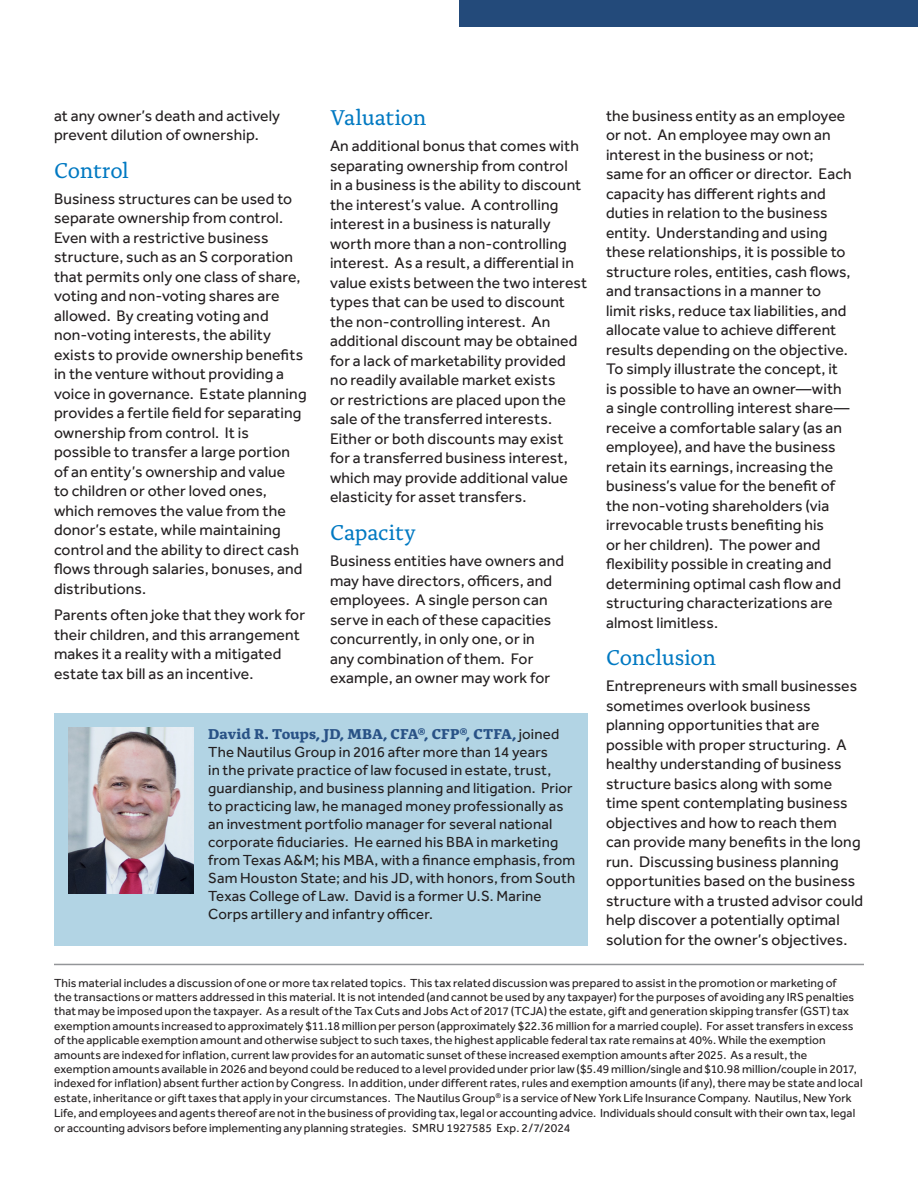
<style>
.page{position:relative;width:918px;height:1188px;background:#fff}
.page>*{position:absolute;margin:0;border:0;box-sizing:border-box;transform-origin:0 0}
.body_effra_10_12{font:22.5px "Alda Pro";letter-spacing:-.015em;color:#0079c2}
.body_effra_10_12-2{font:15.75px/19.5px "Effra Pro";letter-spacing:.01em;color:#231f20}
.t1{font:15px/18px "Effra Pro";letter-spacing:.01em;color:#231f20}
.Fine_Print{font:12px/14.5px "Effra Pro";letter-spacing:.01em;color:#231f20}
.s1{font-family:"Alda Pro";font-weight:700;color:#295286}
</style>
<div class="page">
<div style="left:459px;top:0;width:459px;height:27px;background:#234a7a"></div>
<div style="left:54px;top:713px;width:534px;height:233px;background:#b2d4e4"></div>
<img style="left:68px;top:727px;width:126px;height:167px">
<hr style="left:54px;top:964px;width:810px;height:1px;background:#939598">
<p class="body_effra_10_12-2" style="left:54px;top:105px;width:228px">at any owner’s death and actively prevent dilution of ownership.</p>
<p class="body_effra_10_12" style="left:54px;top:153px;width:77px">Control</p>
<p class="body_effra_10_12-2" style="left:54px;top:189px;width:254px">Business structures can be used to separate ownership from control.<br>Even with a restrictive business structure, such as an S corporation that permits only one class of share, voting and non-voting shares are allowed. By creating voting and non-voting interests, the ability exists to provide ownership benefits in the venture without providing a voice in governance. Estate planning provides a fertile field for separating ownership from control. It is possible to transfer a large portion of an entity’s ownership and value<br>to children or other loved ones, which removes the value from the donor’s estate, while maintaining control and the ability to direct cash flows through salaries, bonuses, and distributions.</p>
<p class="body_effra_10_12-2" style="left:54px;top:605px;width:253px">Parents often joke that they work for their children, and this arrangement makes it a reality with a mitigated estate tax bill as an incentive.</p>
<p class="body_effra_10_12" style="left:330px;top:101px;width:98px">Valuation</p>
<p class="body_effra_10_12-2" style="left:330px;top:136px;width:259px">An additional bonus that comes with separating ownership from control<br>in a business is the ability to discount the interest’s value. A controlling interest in a business is naturally worth more than a non-controlling interest. As a result, a differential in value exists between the two interest types that can be used to discount the non-controlling interest. An additional discount may be obtained for a lack of marketability provided no readily available market exists<br>or restrictions are placed upon the sale of the transferred interests.<br>Either or both discounts may exist for a transferred business interest, which may provide additional value elasticity for asset transfers.</p>
<p class="body_effra_10_12" style="left:330px;top:516px;width:87px">Capacity</p>
<p class="body_effra_10_12-2" style="left:330px;top:551px;width:236px">Business entities have owners and may have directors, officers, and employees. A single person can serve in each of these capacities concurrently, in only one, or in<br>any combination of them. For example, an owner may work for</p>
<p class="t1" style="left:208px;top:725px;width:369px"><span class="s1">David R. Toups, JD, MBA, CFA®, CFP®, CTFA,</span> joined The Nautilus Group in 2016 after more than 14 years<br>in the private practice of law focused in estate, trust, guardianship, and business planning and litigation. Prior to practicing law, he managed money professionally as an investment portfolio manager for several national corporate fiduciaries. He earned his BBA in marketing from Texas A&amp;M; his MBA, with a finance emphasis, from Sam Houston State; and his JD, with honors, from South Texas College of Law. David is a former U.S. Marine Corps artillery and infantry officer.</p>
<p class="body_effra_10_12-2" style="left:606px;top:105px;width:247px">the business entity as an employee or not. An employee may own an interest in the business or not; same for an officer or director. Each capacity has different rights and duties in relation to the business entity. Understanding and using these relationships, it is possible to structure roles, entities, cash flows, and transactions in a manner to limit risks, reduce tax liabilities, and allocate value to achieve different results depending on the objective.<br>To simply illustrate the concept, it is possible to have an owner—with a single controlling interest share— receive a comfortable salary (as an employee), and have the business retain its earnings, increasing the business’s value for the benefit of the non-voting shareholders (via irrevocable trusts benefiting his<br>or her children). The power and flexibility possible in creating and determining optimal cash flow and structuring characterizations are almost limitless.</p>
<p class="body_effra_10_12" style="left:606px;top:641px;width:112px">Conclusion</p>
<p class="body_effra_10_12-2" style="left:606px;top:676px;width:259px">Entrepreneurs with small businesses sometimes overlook business planning opportunities that are possible with proper structuring. A healthy understanding of business structure basics along with some time spent contemplating business objectives and how to reach them can provide many benefits in the long run. Discussing business planning opportunities based on the business structure with a trusted advisor could help discover a potentially optimal solution for the owner’s objectives.</p>
<p class="Fine_Print" style="left:54px;top:975px;width:810px">This material includes a discussion of one or more tax related topics. This tax related discussion was prepared to assist in the promotion or marketing of<br>the transactions or matters addressed in this material. It is not intended (and cannot be used by any taxpayer) for the purposes of avoiding any IRS penalties that may be imposed upon the taxpayer. As a result of the Tax Cuts and Jobs Act of 2017 (TCJA) the estate, gift and generation skipping transfer (GST) tax exemption amounts increased to approximately $11.18 million per person (approximately $22.36 million for a married couple). For asset transfers in excess of the applicable exemption amount and otherwise subject to such taxes, the highest applicable federal tax rate remains at 40%. While the exemption amounts are indexed for inflation, current law provides for an automatic sunset of these increased exemption amounts after 2025. As a result, the exemption amounts available in 2026 and beyond could be reduced to a level provided under prior law ($5.49 million/single and $10.98 million/couple in 2017, indexed for inflation) absent further action by Congress. In addition, under different rates, rules and exemption amounts (if any), there may be state and local estate, inheritance or gift taxes that apply in your circumstances. The Nautilus Group<sup>®</sup> is a service of New York Life Insurance Company. Nautilus, New York Life, and employees and agents thereof are not in the business of providing tax, legal or accounting advice. Individuals should consult with their own tax, legal or accounting advisors before implementing any planning strategies. SMRU 1927585 Exp. 2/7/2024</p>
</div>
